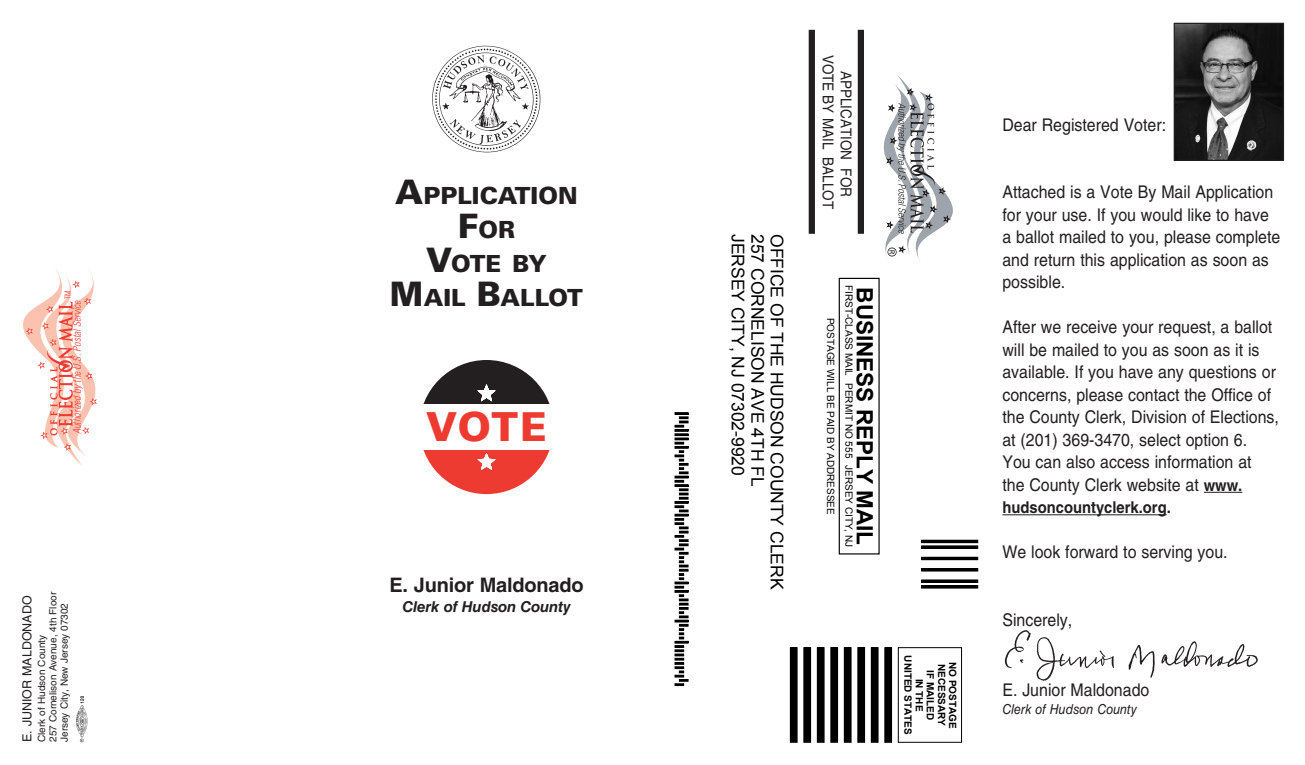
<style>
.page{position:relative;width:1305px;height:765px;background:#fff}
.page>*{position:absolute;margin:0;border:0;box-sizing:border-box;transform-origin:0 0}
.t1{font:900 40px "Univers LT Std";color:#ee3b32}
.t2{font:900 23.62px "Univers LT Std";color:#231f20}
.t3{font:700 22.5px "Arial";color:#000}
.t4{font:700 20px "Helvetica LT Std";letter-spacing:-.01em;color:#231f20}
.t5{font:17.5px/22.5px "Helvetica LT Std";color:#231f20;scale:.91 1}
.t6{font:17.5px "Arial";color:#000}
.t7{font:700 16.25px "Helvetica LT Std";color:#231f20;scale:.91 1}
.t8{font:15px "Helvetica LT Std";color:#231f20;scale:.9 1}
.t9{font:italic 700 15px "Helvetica LT Std";letter-spacing:-.01em;color:#231f20}
.t10{font:italic 13.75px "Helvetica LT Std";color:#231f20;scale:.91 1}
.t11{font:12.5px "Helvetica LT Std";color:#231f20}
.t12{font:italic 300 condensed 10.25px "Helvetica LT Std";color:#ee3b32}
.t13{font:10px "Helvetica LT Std";color:#231f20}
.t14{font:10px/18.2px "Arial";color:#000}
.t15{font:700 10px/11.1px "Arial";color:#000;text-align:center}
.t16{font:300 condensed 7.62px "Helvetica LT Std";color:#ee3b32}
.s1{font-size:33.75px}
.s2{font-weight:700;font-size:16.25px}
</style>
<div class="page">
<img style="left:23px;top:268px;width:74px;height:197px">
<img style="left:76px;top:696px;width:12px;height:46px">
<img style="left:432px;top:45px;width:109px;height:108px">
<svg style="left:423px;top:360px;width:127px;height:134px"></svg>
<hr style="left:1204px;top:492px;width:38px;height:1px;background:#231f20">
<hr style="left:1002px;top:514px;width:165px;height:1px;background:#231f20">
<img style="left:1004px;top:630px;width:254px;height:51px">
<img style="left:1176px;top:25px;width:106px;height:134px">
<div style="left:1174px;top:23px;width:110px;height:138px;border:1px solid #231f20"></div>
<div style="left:858px;top:30px;width:6px;height:204px;background:#231f20"></div>
<div style="left:809px;top:30px;width:6px;height:204px;background:#231f20"></div>
<svg style="left:861px;top:75px;width:92px;height:186px"></svg>
<div style="left:898px;top:647px;width:64px;height:96px;border:1px solid #000"></div>
<div style="left:885px;top:648px;width:7px;height:94px;background:#000"></div>
<div style="left:884px;top:647px;width:8px;height:96px;border:1px solid #000"></div>
<div style="left:871px;top:648px;width:7px;height:94px;background:#000"></div>
<div style="left:858px;top:648px;width:7px;height:94px;background:#000"></div>
<div style="left:844px;top:648px;width:7px;height:94px;background:#000"></div>
<div style="left:831px;top:648px;width:7px;height:94px;background:#000"></div>
<div style="left:817px;top:648px;width:7px;height:94px;background:#000"></div>
<div style="left:804px;top:648px;width:7px;height:94px;background:#000"></div>
<div style="left:790px;top:648px;width:7px;height:94px;background:#000"></div>
<div style="left:922px;top:540px;width:56px;height:3px;border:1px solid #000"></div>
<div style="left:922px;top:546px;width:56px;height:2px;border:1px solid #000"></div>
<div style="left:922px;top:557px;width:56px;height:3px;border:1px solid #000"></div>
<div style="left:922px;top:569px;width:56px;height:2px;border:1px solid #000"></div>
<div style="left:922px;top:580px;width:56px;height:2px;border:1px solid #000"></div>
<div style="left:922px;top:586px;width:56px;height:2px;border:1px solid #000"></div>
<svg style="left:675px;top:413px;width:13px;height:273px"></svg>
<div style="left:839px;top:278px;width:41px;height:277px;border:1px solid #000"></div>
<p class="t16" style="left:63px;top:299px;width:10px;rotate:-90deg">TM</p>
<p class="t12" style="left:71px;top:434px;width:135px;rotate:-90deg">Authorized by the U.S. Postal Service</p>
<p class="t13" style="left:47px;top:742px;width:152px;rotate:-90deg">257 Cornelison Avenue, 4th Floor</p>
<p class="t13" style="left:58px;top:742px;width:140px;rotate:-90deg">Jersey City, New Jersey 07302</p>
<p class="t11" style="left:20px;top:742px;width:148px;rotate:-90deg">E. JUNIOR MALDONADO</p>
<p class="t13" style="left:36px;top:742px;width:108px;rotate:-90deg">Clerk of Hudson County</p>
<p class="t2" style="left:395px;top:181px;width:184px"><span class="s1">A</span>PPLICATION</p>
<p class="t2" style="left:458px;top:215px;width:59px"><span class="s1">F</span>OR</p>
<p class="t2" style="left:426px;top:249px;width:122px"><span class="s1">V</span>OTE BY</p>
<p class="t2" style="left:390px;top:282px;width:195px"><span class="s1">M</span>AIL <span class="s1">B</span>ALLOT</p>
<p class="t1" style="left:426px;top:402px;width:122px">VOTE</p>
<p class="t4" style="left:389px;top:573px;width:196px">E. Junior Maldonado</p>
<p class="t9" style="left:402px;top:598px;width:170px">Clerk of Hudson County</p>
<p class="t6" style="left:749px;top:234px;width:243px;rotate:90deg">JERSEY CITY, NJ 07302-9920</p>
<p class="t6" style="left:769px;top:234px;width:254px;rotate:90deg">257 CORNELISON AVE 4TH FL</p>
<p class="t6" style="left:789px;top:234px;width:357px;rotate:90deg">OFFICE OF THE HUDSON COUNTY CLERK</p>
<p class="t8" style="left:837px;top:55px;width:173px;rotate:90deg">VOTE BY MAIL BALLOT</p>
<p class="t8" style="left:855px;top:71px;width:142px;rotate:90deg">APPLICATION FOR</p>
<p class="t14" style="left:858px;top:285px;width:92px;rotate:90deg">FIRST-CLASS MAIL</p>
<p class="t3" style="left:880px;top:287px;width:259px;rotate:90deg">BUSINESS REPLY MAIL</p>
<p class="t14" style="left:858px;top:318px;width:198px;text-indent:65px;rotate:90deg">PERMIT NO 555<br>POSTAGE WILL BE PAID BY ADDRESSEE</p>
<p class="t14" style="left:858px;top:465px;width:84px;rotate:90deg">JERSEY CITY, NJ</p>
<p class="t15" style="left:936px;top:655px;width:81px;rotate:90deg">IF MAILED<br>IN THE<br>UNITED STATES</p>
<p class="t15" style="left:947px;top:664px;width:64px;rotate:90deg">NECESSARY</p>
<p class="t15" style="left:958px;top:662px;width:68px;rotate:90deg">NO POSTAGE</p>
<p class="t5" style="left:1002px;top:113px;width:181px">Dear Registered Voter:</p>
<p class="t5" style="left:1002px;top:181px;width:307px">Attached is a Vote By Mail Application for your use. If you would like to have a ballot mailed to you, please complete and return this application as soon as possible.</p>
<p class="t5" style="left:1002px;top:316px;width:305px">After we receive your request, a ballot will be mailed to you as soon as it is available. If you have any questions or concerns, please contact the Office of the County Clerk, Division of Elections,</p>
<p class="t5" style="left:1002px;top:428px;width:270px">at (201) 369-3470, select option 6.</p>
<p class="t5" style="left:1002px;top:451px;width:275px">You can also access information at the County Clerk website at <span class="s2">www.</span></p>
<p class="t7" style="left:1002px;top:498px;width:187px">hudsoncountyclerk.org.</p>
<p class="t5" style="left:1002px;top:541px;width:249px">We look forward to serving you.</p>
<p class="t5" style="left:1002px;top:608px;width:78px">Sincerely,</p>
<p class="t5" style="left:1002px;top:678px;width:163px">E. Junior Maldonado</p>
<p class="t10" style="left:1002px;top:702px;width:149px">Clerk of Hudson County</p>
</div>
